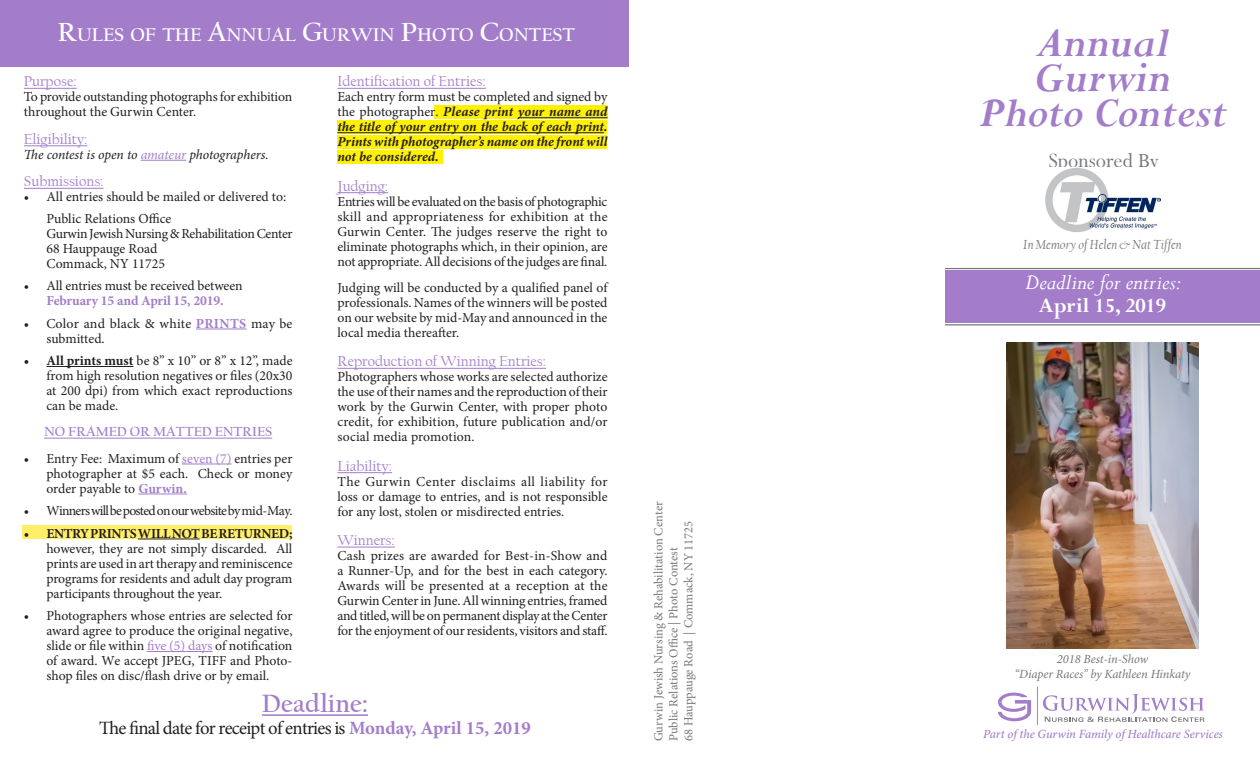
<style>
.page{position:relative;width:1260px;height:765px;background:#fff}
.page>*{position:absolute;margin:0;border:0;box-sizing:border-box;transform-origin:0 0}
.Subhead_1{font:italic 700 46.25px "Perpetua";color:#a37dca}
.Body_no_Indent{font:700 26.25px "Californian FB";color:#a37dca}
.Subhead_1-2{font:italic 23.75px "Perpetua";color:#fff}
.Subhead_1-3{font:700 22.5px "Perpetua";color:#fff}
.Body_text{font:22.5px "Perpetua";color:#76787b}
.Subhead_1-4{font:700 19.25px "Californian FB";color:#fff}
.Body_no_Indent-2{font:18.75px "Minion Pro";letter-spacing:-.04em;color:#231f20}
.Body_no_Indent-3{font:15px "Californian FB";color:#a37dca}
.Body_no_Indent-4{font:13.75px/15px "Minion Pro";letter-spacing:-.01em;color:#231f20;text-align:justify}
.Body_no_Indent-5{font:italic 700 13.75px/15px "Minion Pro";letter-spacing:-.005em;color:#231f20;text-align:justify}
.Body_no_Indent-6{font:13.75px "Minion Pro";letter-spacing:-.055em;color:#231f20}
.Body_no_Indent-7{font:13.75px/15px "Minion Pro";letter-spacing:.015em;color:#231f20}
.Body_no_Indent-8{font:italic 13.75px "Minion Pro";letter-spacing:-.01em;color:#231f20}
.Body_no_Indent-9{font:700 13.75px "Minion Pro";letter-spacing:-.01em;color:#a37dca}
.Body_text-2{font:italic 13.75px "Californian FB";color:#76787b}
.Body_no_Indent-10{font:700 13.75px "Californian FB";color:#a37dca}
.Body_text-3{font:12.5px "Minion Pro";letter-spacing:-.005em;color:#76787b}
.Body_text-4{font:italic 12.5px "Minion Pro";letter-spacing:-.005em;color:#76787b}
.t1{font:italic 500 12.5px "Minion Pro";letter-spacing:-.01em;color:#a37dca}
.s1{font-size:27.5px}
.s2{font-weight:400;font-style:normal}
.s3{color:#a37dca}
.s4{font-weight:700;color:#a37dca}
.s5{font-weight:700}
</style>
<div class="page">
<div style="left:338px;top:150px;width:105px;height:14px;background:#fff101"></div>
<div style="left:338px;top:135px;width:270px;height:14px;background:#fff101"></div>
<div style="left:22px;top:525px;width:270px;height:14px;background:#ffef68"></div>
<div style="left:338px;top:120px;width:270px;height:14px;background:#fff101"></div>
<div style="left:434px;top:105px;width:174px;height:14px;background:#fff101"></div>
<div style="left:945px;top:270px;width:315px;height:53px;background:#a37dca"></div>
<hr style="left:24px;top:88px;width:53px;height:1px;background:#a37dca">
<hr style="left:24px;top:145px;width:63px;height:1px;background:#a37dca">
<hr style="left:141px;top:160px;width:45px;height:1px;background:#a37dca">
<hr style="left:24px;top:188px;width:80px;height:1px;background:#a37dca">
<hr style="left:196px;top:329px;width:51px;height:1px;background:#a37dca">
<hr style="left:46px;top:366px;width:87px;height:1px;background:#231f20">
<hr style="left:44px;top:438px;width:228px;height:1px;background:#a37dca">
<hr style="left:182px;top:464px;width:50px;height:1px;background:#a37dca">
<hr style="left:138px;top:494px;width:49px;height:1px;background:#a37dca">
<hr style="left:138px;top:539px;width:62px;height:1px;background:#231f20">
<hr style="left:147px;top:651px;width:66px;height:1px;background:#a37dca">
<hr style="left:338px;top:88px;width:148px;height:1px;background:#a37dca">
<hr style="left:518px;top:117px;width:90px;height:1px;background:#231f20">
<hr style="left:338px;top:132px;width:266px;height:1px;background:#231f20">
<hr style="left:338px;top:192px;width:50px;height:1px;background:#a37dca">
<hr style="left:338px;top:368px;width:208px;height:1px;background:#a37dca">
<hr style="left:338px;top:472px;width:54px;height:1px;background:#a37dca">
<hr style="left:338px;top:547px;width:57px;height:1px;background:#a37dca">
<div style="left:0;top:0;width:628px;height:67px;background:#a37dca"></div>
<img style="left:1045px;top:168px;width:116px;height:64px">
<hr style="left:945px;top:268px;width:315px;height:1px;background:#76787b">
<hr style="left:945px;top:324px;width:315px;height:1px;background:#76787b">
<svg style="left:998px;top:693px;width:33px;height:28px"></svg>
<hr style="left:1037px;top:687px;width:1px;height:38px;background:#a37dca">
<svg style="left:1043px;top:694px;width:161px;height:28px"></svg>
<hr style="left:262px;top:714px;width:106px;height:2px;background:#a37dca">
<img style="left:1007px;top:343px;width:191px;height:306px">
<p class="Subhead_1-4" style="left:58px;top:24px;width:519px"><span class="s1">R</span>ULES OF THE <span class="s1">A</span>NNUAL <span class="s1">G</span>URWIN <span class="s1">P</span>HOTO <span class="s1">C</span>ONTEST</p>
<p class="Subhead_1" style="left:1036px;top:14px;width:134px">Annual</p>
<p class="Subhead_1" style="left:1034px;top:49px;width:139px">Gurwin</p>
<p class="Subhead_1" style="left:978px;top:84px;width:250px">Photo Contest</p>
<p class="Body_no_Indent-3" style="left:338px;top:73px;width:150px">Identification of Entries:</p>
<p class="Body_no_Indent-5" style="left:338px;top:89px;width:272px"><span class="s2">Each entry form must be completed and signed by the photographer.</span> Please print your name and the title of your entry on the back of each print.<br>Prints with photographer’s name on the front will not be considered.</p>
<p class="Body_no_Indent-3" style="left:338px;top:178px;width:52px">Judging:</p>
<p class="Body_no_Indent-4" style="left:338px;top:194px;width:272px">Entries will be evaluated on the basis of photographic skill and appropriateness for exhibition at the Gurwin Center. The judges reserve the right to eliminate photographs which, in their opinion, are not appropriate. All decisions of the judges are final.</p>
<p class="Body_no_Indent-4" style="left:338px;top:280px;width:272px">Judging will be conducted by a qualified panel of professionals. Names of the winners will be posted on our website by mid-May and announced in the local media thereafter.</p>
<p class="Body_no_Indent-3" style="left:338px;top:353px;width:210px">Reproduction of Winning Entries:</p>
<p class="Body_no_Indent-4" style="left:338px;top:370px;width:272px">Photographers whose works are selected authorize the use of their names and the reproduction of their work by the Gurwin Center, with proper photo credit, for exhibition, future publication and/or social media promotion.</p>
<p class="Body_no_Indent-3" style="left:338px;top:458px;width:56px">Liability:</p>
<p class="Body_no_Indent-4" style="left:338px;top:474px;width:272px">The Gurwin Center disclaims all liability for loss or damage to entries, and is not responsible for any lost, stolen or misdirected entries.</p>
<p class="Body_no_Indent-3" style="left:338px;top:532px;width:59px">Winners:</p>
<p class="Body_no_Indent-4" style="left:338px;top:548px;width:272px">Cash prizes are awarded for Best-in-Show and a Runner-Up, and for the best in each category.<br>Awards will be presented at a reception at the Gurwin Center in June. All winning entries, framed and titled, will be on permanent display at the Center for the enjoyment of our residents, visitors and staff.</p>
<p class="Body_no_Indent-3" style="left:24px;top:73px;width:54px">Purpose:</p>
<p class="Body_no_Indent-4" style="left:24px;top:90px;width:270px">To provide outstanding photographs for exhibition throughout the Gurwin Center.</p>
<p class="Body_no_Indent-3" style="left:24px;top:131px;width:65px">Eligibility:</p>
<p class="Body_no_Indent-8" style="left:24px;top:145px;width:246px">The contest is open to <span class="s3">amateur</span> photographers.</p>
<p class="Body_no_Indent-3" style="left:24px;top:173px;width:81px">Submissions:</p>
<p class="Body_no_Indent-4" style="left:24px;top:190px;width:264px">• All entries should be mailed or delivered to:</p>
<p class="Body_no_Indent-4" style="left:46px;top:211px;width:126px">Public Relations Office</p>
<p class="Body_no_Indent-4" style="left:46px;top:226px;width:248px">Gurwin Jewish Nursing &amp; Rehabilitation Center</p>
<p class="Body_no_Indent-4" style="left:46px;top:241px;width:113px">68 Hauppauge Road</p>
<p class="Body_no_Indent-4" style="left:46px;top:256px;width:120px">Commack, NY 11725</p>
<p class="Body_no_Indent-4" style="left:24px;top:278px;width:220px">• All entries must be received between</p>
<p class="Body_no_Indent-9" style="left:46px;top:291px;width:179px">February 15 and April 15, 2019.</p>
<p class="Body_no_Indent-7" style="left:46px;top:316px;width:248px;text-indent:-23px">• Color and black &amp; white <span class="s4">PRINTS</span> may be submitted.</p>
<p class="Body_no_Indent-4" style="left:46px;top:353px;width:248px;text-indent:-23px"><span class="s5">• All prints must</span> be 8” x 10” or 8” x 12”, made from high resolution negatives or files (20x30 at 200 dpi) from which exact reproductions can be made.</p>
<p class="Body_no_Indent-10" style="left:44px;top:424px;width:230px">NO FRAMED OR MATTED ENTRIES</p>
<p class="Body_no_Indent-4" style="left:46px;top:451px;width:248px;text-indent:-23px">• Entry Fee: Maximum of <span class="s3">seven (7)</span> entries per photographer at $5 each. Check or money order payable to <span class="s4">Gurwin.</span></p>
<p class="Body_no_Indent-6" style="left:24px;top:502px;width:270px">• Winners will be posted on our website by mid-May.</p>
<p class="Body_no_Indent-4" style="left:46px;top:526px;width:248px;text-indent:-23px"><span class="s5">• ENTRY PRINTS WILL NOT BE RETURNED; </span>however, they are not simply discarded. All prints are used in art therapy and reminiscence programs for residents and adult day program participants throughout the year.</p>
<p class="Body_no_Indent-4" style="left:46px;top:608px;width:248px;text-indent:-23px">• Photographers whose entries are selected for award agree to produce the original negative, slide or file within <span class="s3">five (5) days</span> of notification of award. We accept JPEG, TIFF and Photo&shy;shop files on disc/flash drive or by email.</p>
<p class="Body_text" style="left:1048px;top:146px;width:112px">Sponsored By</p>
<p class="Body_text-2" style="left:1023px;top:237px;width:160px">In Memory of Helen &amp; Nat Tiffen</p>
<p class="Subhead_1-2" style="left:1026px;top:268px;width:158px">Deadline for entries:</p>
<p class="Subhead_1-3" style="left:1039px;top:291px;width:129px">April 15, 2019</p>
<p class="Body_text-3" style="left:650px;top:741px;width:241px;rotate:-90deg">Gurwin Jewish Nursing &amp; Rehabilitation Center</p>
<p class="Body_text-3" style="left:680px;top:741px;width:222px;rotate:-90deg">68 Hauppauge Road | Commack, NY 11725</p>
<p class="Body_text-3" style="left:665px;top:741px;width:196px;rotate:-90deg">Public Relations Office | Photo Contest</p>
<p class="Body_text-4" style="left:1057px;top:650px;width:93px">2018 Best-in-Show</p>
<p class="Body_text-4" style="left:1015px;top:665px;width:177px">“Diaper Races” by Kathleen Hinkaty</p>
<p class="Body_no_Indent" style="left:262px;top:688px;width:108px">Deadline:</p>
<p class="Body_no_Indent-2" style="left:99px;top:716px;width:433px">The final date for receipt of entries is <span class="s4">Monday, April 15, 2019</span></p>
<p class="t1" style="left:983px;top:726px;width:241px">Part of the Gurwin Family of Healthcare Services</p>
</div>
